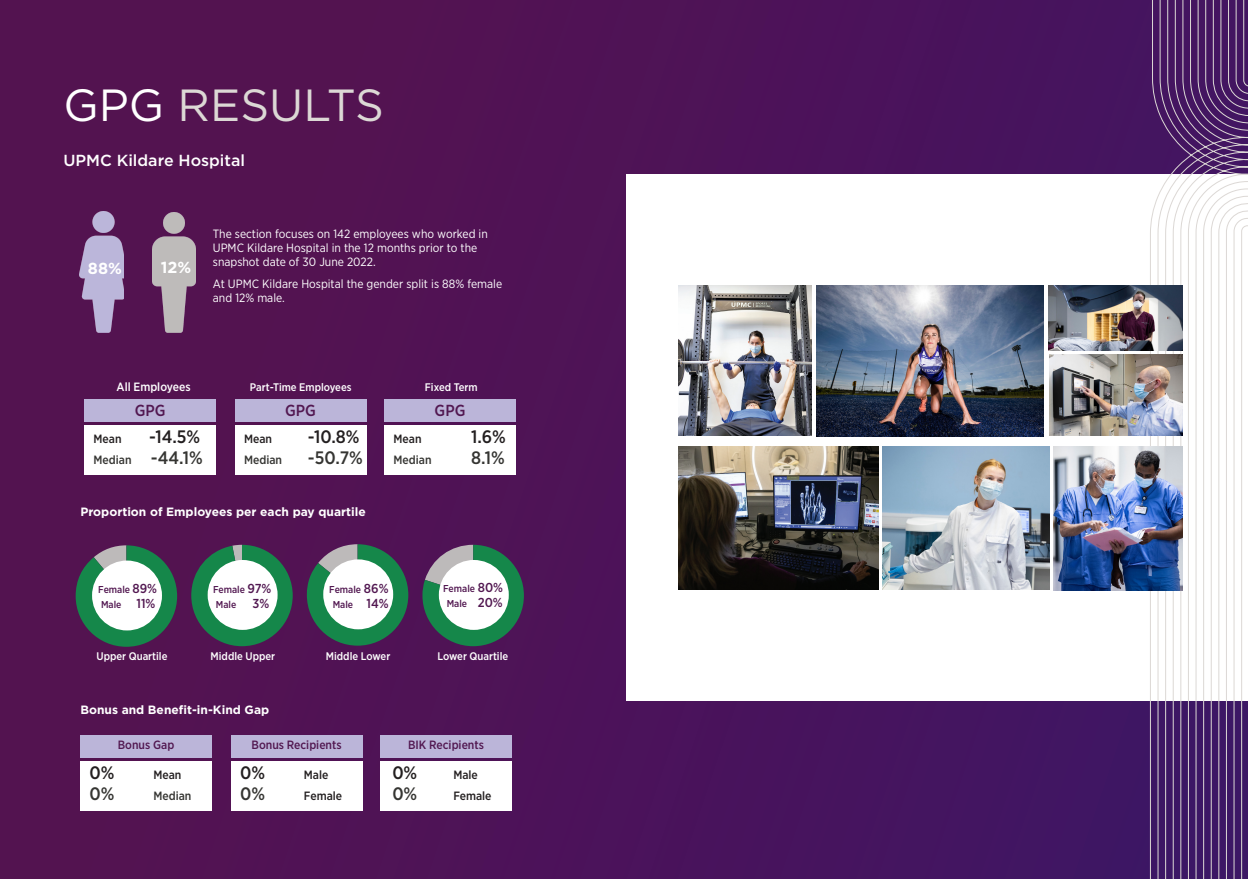
<style>
.page{position:relative;width:1248px;height:879px;background:#fff}
.page>*{position:absolute;margin:0;border:0;box-sizing:border-box;transform-origin:0 0}
.t1{font:45px "Gotham";color:#dcd8d5}
.t2{font:500 18px "Gotham Narrow";color:#231f20}
.t3{font:500 18px "Gotham Narrow";color:#353532}
.t4{font:500 16px "Gotham";color:#fff}
.t5{font:500 16px "Gotham Narrow";color:#521851}
.t6{font:700 16px "Gotham";color:#fff}
.BodyCopy_IRL{font:12px/14px "Gotham Narrow";color:#fff}
.t7{font:700 12px "Gotham";color:#fff}
.t8{font:500 12px "Gotham Narrow";color:#231f20}
.t9{font:500 12px "Gotham Narrow";color:#521851}
.t10{font:500 12px "Gotham Narrow";color:#353532}
.t11{font:500 12px "Gotham Narrow";color:#fff}
.t12{font:500 11px "Gotham Narrow";color:#fff}
.t13{font:500 10px "Gotham Narrow";color:#521851}
.s1{color:#fff}
.s2{font-size:18px}
.s3{font-size:13px}
</style>
<div class="page">
<div style="left:0;top:0;width:1247px;height:879px;background:#501355"></div>
<div style="left:384px;top:399px;width:131px;height:23px;background:#bbb5d9"></div>
<div style="left:384px;top:425px;width:131px;height:49px;background:#fff"></div>
<div style="left:235px;top:399px;width:131px;height:23px;background:#bbb5d9"></div>
<div style="left:235px;top:425px;width:131px;height:49px;background:#fff"></div>
<div style="left:84px;top:399px;width:132px;height:23px;background:#bbb5d9"></div>
<div style="left:84px;top:425px;width:132px;height:49px;background:#fff"></div>
<img style="left:79px;top:212px;width:44px;height:120px">
<img style="left:152px;top:213px;width:44px;height:119px">
<div style="left:380px;top:735px;width:131px;height:23px;background:#bbb5d9"></div>
<div style="left:380px;top:761px;width:131px;height:49px;background:#fff"></div>
<div style="left:231px;top:735px;width:131px;height:23px;background:#bbb5d9"></div>
<div style="left:231px;top:761px;width:131px;height:49px;background:#fff"></div>
<div style="left:80px;top:735px;width:132px;height:23px;background:#bbb5d9"></div>
<div style="left:80px;top:761px;width:132px;height:49px;background:#fff"></div>
<div style="left:626px;top:174px;width:621px;height:527px;background:#fff"></div>
<svg style="left:1149px;top:0;width:98px;height:879px"></svg>
<img style="left:678px;top:447px;width:200px;height:143px">
<img style="left:678px;top:285px;width:133px;height:151px">
<img style="left:816px;top:285px;width:227px;height:152px">
<img style="left:882px;top:447px;width:167px;height:143px">
<img style="left:1048px;top:286px;width:134px;height:65px">
<img style="left:1049px;top:355px;width:133px;height:81px">
<img style="left:1053px;top:447px;width:129px;height:143px">
<svg style="left:76px;top:545px;width:101px;height:102px"></svg>
<div style="left:92px;top:560px;width:70px;height:70px;background:#fff;border-radius:50%"></div>
<svg style="left:191px;top:545px;width:102px;height:101px"></svg>
<div style="left:208px;top:560px;width:69px;height:70px;background:#fff;border-radius:50%"></div>
<svg style="left:307px;top:544px;width:101px;height:101px"></svg>
<div style="left:323px;top:559px;width:70px;height:70px;background:#fff;border-radius:50%"></div>
<svg style="left:422px;top:545px;width:102px;height:101px"></svg>
<div style="left:439px;top:560px;width:69px;height:70px;background:#fff;border-radius:50%"></div>
<p class="t1" style="left:63px;top:77px;width:322px"><span class="s1">GPG</span> RESULTS</p>
<p class="t4" style="left:63px;top:150px;width:183px">UPMC Kildare Hospital</p>
<p class="t6" style="left:88px;top:259px;width:35px">88%</p>
<p class="t6" style="left:161px;top:258px;width:32px">12%</p>
<p class="BodyCopy_IRL" style="left:213px;top:226px;width:276px">The section focuses on 142 employees who worked in<br>UPMC Kildare Hospital in the 12 months prior to the snapshot date of 30 June 2022.</p>
<p class="BodyCopy_IRL" style="left:213px;top:277px;width:291px">At UPMC Kildare Hospital the gender split is 88% female and 12% male.</p>
<p class="t11" style="left:117px;top:379px;width:75px">All Employees</p>
<p class="t12" style="left:250px;top:380px;width:103px">Part-Time Employees</p>
<p class="t12" style="left:425px;top:380px;width:54px">Fixed Term</p>
<p class="t5" style="left:135px;top:401px;width:32px">GPG</p>
<p class="t5" style="left:285px;top:401px;width:32px">GPG</p>
<p class="t5" style="left:434px;top:401px;width:32px">GPG</p>
<p class="t8" style="left:94px;top:431px;width:30px">Mean</p>
<p class="t2" style="left:149px;top:425px;width:53px">-14.5%</p>
<p class="t10" style="left:94px;top:452px;width:111px">Median <span class="s2">-44.1%</span></p>
<p class="t8" style="left:244px;top:431px;width:30px">Mean</p>
<p class="t2" style="left:308px;top:425px;width:53px">-10.8%</p>
<p class="t10" style="left:244px;top:452px;width:40px">Median</p>
<p class="t3" style="left:308px;top:446px;width:56px">-50.7%</p>
<p class="t8" style="left:393px;top:431px;width:30px">Mean</p>
<p class="t2" style="left:471px;top:425px;width:36px">1.6%</p>
<p class="t10" style="left:393px;top:452px;width:40px">Median</p>
<p class="t3" style="left:471px;top:446px;width:35px">8.1%</p>
<p class="t7" style="left:80px;top:504px;width:287px">Proportion of Employees per each pay quartile</p>
<p class="t13" style="left:98px;top:583px;width:60px">Female <span class="s3">89%</span></p>
<p class="t13" style="left:101px;top:598px;width:56px">Male <span class="s3">11%</span></p>
<p class="t13" style="left:213px;top:583px;width:60px">Female <span class="s3">97%</span></p>
<p class="t13" style="left:216px;top:598px;width:55px">Male <span class="s3">3%</span></p>
<p class="t13" style="left:329px;top:583px;width:61px">Female <span class="s3">86%</span></p>
<p class="t13" style="left:333px;top:598px;width:57px">Male <span class="s3">14%</span></p>
<p class="t13" style="left:443px;top:582px;width:61px">Female <span class="s3">80%</span></p>
<p class="t13" style="left:446px;top:597px;width:57px">Male <span class="s3">20%</span></p>
<p class="t12" style="left:96px;top:649px;width:72px">Upper Quartile</p>
<p class="t12" style="left:210px;top:649px;width:66px">Middle Upper</p>
<p class="t12" style="left:326px;top:649px;width:66px">Middle Lower</p>
<p class="t12" style="left:437px;top:649px;width:72px">Lower Quartile</p>
<p class="t7" style="left:80px;top:703px;width:190px">Bonus and Benefit-in-Kind Gap</p>
<p class="t9" style="left:118px;top:737px;width:58px">Bonus Gap</p>
<p class="t2" style="left:90px;top:761px;width:26px">0%</p>
<p class="t8" style="left:153px;top:767px;width:30px">Mean</p>
<p class="t3" style="left:90px;top:782px;width:26px">0%</p>
<p class="t10" style="left:153px;top:788px;width:40px">Median</p>
<p class="t9" style="left:251px;top:737px;width:92px">Bonus Recipients</p>
<p class="t2" style="left:240px;top:761px;width:26px">0%</p>
<p class="t8" style="left:304px;top:767px;width:26px">Male</p>
<p class="t3" style="left:240px;top:782px;width:26px">0%</p>
<p class="t8" style="left:304px;top:788px;width:40px">Female</p>
<p class="t9" style="left:408px;top:737px;width:77px">BIK Recipients</p>
<p class="t2" style="left:392px;top:761px;width:26px">0%</p>
<p class="t8" style="left:453px;top:767px;width:26px">Male</p>
<p class="t3" style="left:392px;top:782px;width:26px">0%</p>
<p class="t8" style="left:453px;top:788px;width:40px">Female</p>
</div>
